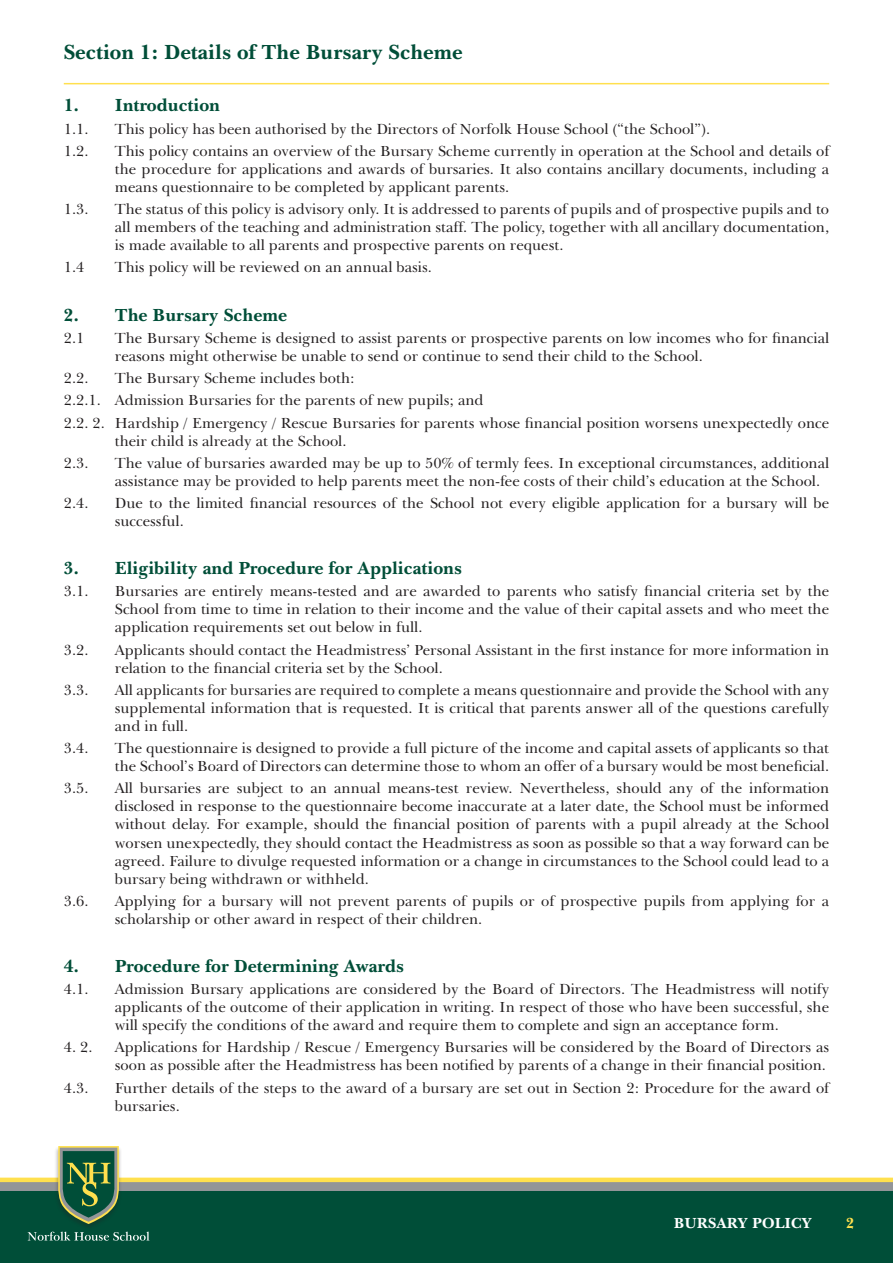
<style>
.page{position:relative;width:893px;height:1263px;background:#fff}
.page>*{position:absolute;margin:0;border:0;box-sizing:border-box;transform-origin:0 0}
.t1{font:700 21px "New Baskerville IT Cby BT";color:#004e38}
.copy{font:700 18px "New Baskerville IT Cby BT";color:#004e38}
.copy-2{font:15px/18px "Baskerville BT";color:#231f20}
.t2{font:700 15px "New Baskerville IT Cby BT";color:#fff}
.t3{font:700 15px "New Baskerville IT Cby BT";color:#ffe04e}
</style>
<div class="page">
<div style="left:0;top:1191px;width:893px;height:72px;background:#004e38"></div>
<div style="left:0;top:1180px;width:893px;height:11px;background:#939598"></div>
<div style="left:0;top:1177px;width:893px;height:5px;background:#ffe04e"></div>
<svg style="left:28px;top:1231px;width:121px;height:10px"></svg>
<div style="left:55px;top:1146px;width:67px;height:84px;background:#231f20;opacity:.32"></div>
<svg style="left:58px;top:1146px;width:61px;height:78px"></svg>
<hr style="left:64px;top:83px;width:765px;height:1px;background:#ffe04e">
<p class="t1" style="left:64px;top:39px;width:400px">Section 1: Details of The Bursary Scheme</p>
<p class="copy" style="left:64px;top:94px;width:158px">1. Introduction</p>
<p class="copy-2" style="left:64px;top:120px;width:26px">1.1.</p>
<p class="copy-2" style="left:115px;top:120px;width:597px">This policy has been authorised by the Directors of Norfolk House School (“the School”).</p>
<p class="copy-2" style="left:64px;top:142px;width:26px">1.2.</p>
<p class="copy-2" style="left:115px;top:142px;width:716px;text-align:justify">This policy contains an overview of the Bursary Scheme currently in operation at the School and details of the procedure for applications and awards of bursaries. It also contains ancillary documents, including a means questionnaire to be completed by applicant parents.</p>
<p class="copy-2" style="left:64px;top:200px;width:26px">1.3.</p>
<p class="copy-2" style="left:115px;top:200px;width:716px;text-align:justify">The status of this policy is advisory only. It is addressed to parents of pupils and of prospective pupils and to all members of the teaching and administration staff. The policy, together with all ancillary documentation, is made available to all parents and prospective parents on request.</p>
<p class="copy-2" style="left:64px;top:258px;width:22px">1.4</p>
<p class="copy-2" style="left:115px;top:258px;width:319px">This policy will be reviewed on an annual basis.</p>
<p class="copy" style="left:64px;top:303px;width:225px">2. The Bursary Scheme</p>
<p class="copy-2" style="left:64px;top:329px;width:22px">2.1</p>
<p class="copy-2" style="left:115px;top:329px;width:716px">The Bursary Scheme is designed to assist parents or prospective parents on low incomes who for financial reasons might otherwise be unable to send or continue to send their child to the School.</p>
<p class="copy-2" style="left:64px;top:369px;width:26px">2.2.</p>
<p class="copy-2" style="left:115px;top:369px;width:241px">The Bursary Scheme includes both:</p>
<p class="copy-2" style="left:64px;top:391px;width:421px">2.2.1. Admission Bursaries for the parents of new pupils; and</p>
<p class="copy-2" style="left:115px;top:413px;width:716px;text-indent:-51px">2.2. 2. Hardship / Emergency / Rescue Bursaries for parents whose financial position worsens unexpectedly once their child is already at the School.</p>
<p class="copy-2" style="left:64px;top:454px;width:26px">2.3.</p>
<p class="copy-2" style="left:115px;top:454px;width:716px">The value of bursaries awarded may be up to 50% of termly fees. In exceptional circumstances, additional assistance may be provided to help parents meet the non-fee costs of their child’s education at the School.</p>
<p class="copy-2" style="left:64px;top:494px;width:26px">2.4.</p>
<p class="copy-2" style="left:115px;top:494px;width:716px">Due to the limited financial resources of the School not every eligible application for a bursary will be successful.</p>
<p class="copy" style="left:64px;top:557px;width:400px">3. Eligibility and Procedure for Applications</p>
<p class="copy-2" style="left:64px;top:582px;width:26px">3.1.</p>
<p class="copy-2" style="left:115px;top:582px;width:716px;text-align:justify">Bursaries are entirely means-tested and are awarded to parents who satisfy financial criteria set by the School from time to time in relation to their income and the value of their capital assets and who meet the application requirements set out below in full.</p>
<p class="copy-2" style="left:64px;top:641px;width:26px">3.2.</p>
<p class="copy-2" style="left:115px;top:641px;width:716px">Applicants should contact the Headmistress’ Personal Assistant in the first instance for more information in relation to the financial criteria set by the School.</p>
<p class="copy-2" style="left:64px;top:681px;width:26px">3.3.</p>
<p class="copy-2" style="left:115px;top:681px;width:716px;text-align:justify">All applicants for bursaries are required to complete a means questionnaire and provide the School with any supplemental information that is requested. It is critical that parents answer all of the questions carefully and in full.</p>
<p class="copy-2" style="left:64px;top:739px;width:26px">3.4.</p>
<p class="copy-2" style="left:115px;top:739px;width:716px">The questionnaire is designed to provide a full picture of the income and capital assets of applicants so that the School’s Board of Directors can determine those to whom an offer of a bursary would be most beneficial.</p>
<p class="copy-2" style="left:64px;top:779px;width:26px">3.5.</p>
<p class="copy-2" style="left:115px;top:779px;width:716px;text-align:justify">All bursaries are subject to an annual means-test review. Nevertheless, should any of the information disclosed in response to the questionnaire become inaccurate at a later date, the School must be informed without delay. For example, should the financial position of parents with a pupil already at the School worsen unexpectedly, they should contact the Headmistress as soon as possible so that a way forward can be agreed. Failure to divulge requested information or a change in circumstances to the School could lead to a bursary being withdrawn or withheld.</p>
<p class="copy-2" style="left:64px;top:892px;width:26px">3.6.</p>
<p class="copy-2" style="left:115px;top:892px;width:716px">Applying for a bursary will not prevent parents of pupils or of prospective pupils from applying for a scholarship or other award in respect of their children.</p>
<p class="copy" style="left:64px;top:954px;width:342px">4. Procedure for Determining Awards</p>
<p class="copy-2" style="left:64px;top:980px;width:26px">4.1.</p>
<p class="copy-2" style="left:115px;top:980px;width:716px;text-align:justify">Admission Bursary applications are considered by the Board of Directors. The Headmistress will notify applicants of the outcome of their application in writing. In respect of those who have been successful, she will specify the conditions of the award and require them to complete and sign an acceptance form.</p>
<p class="copy-2" style="left:64px;top:1038px;width:30px">4. 2.</p>
<p class="copy-2" style="left:115px;top:1038px;width:716px">Applications for Hardship / Rescue / Emergency Bursaries will be considered by the Board of Directors as soon as possible after the Headmistress has been notified by parents of a change in their financial position.</p>
<p class="copy-2" style="left:64px;top:1078px;width:26px">4.3.</p>
<p class="copy-2" style="left:115px;top:1078px;width:716px">Further details of the steps to the award of a bursary are set out in Section 2: Procedure for the award of bursaries.</p>
<p class="t2" style="left:674px;top:1213px;width:140px">BURSARY POLICY</p>
<p class="t3" style="left:846px;top:1213px;width:10px">2</p>
</div>
